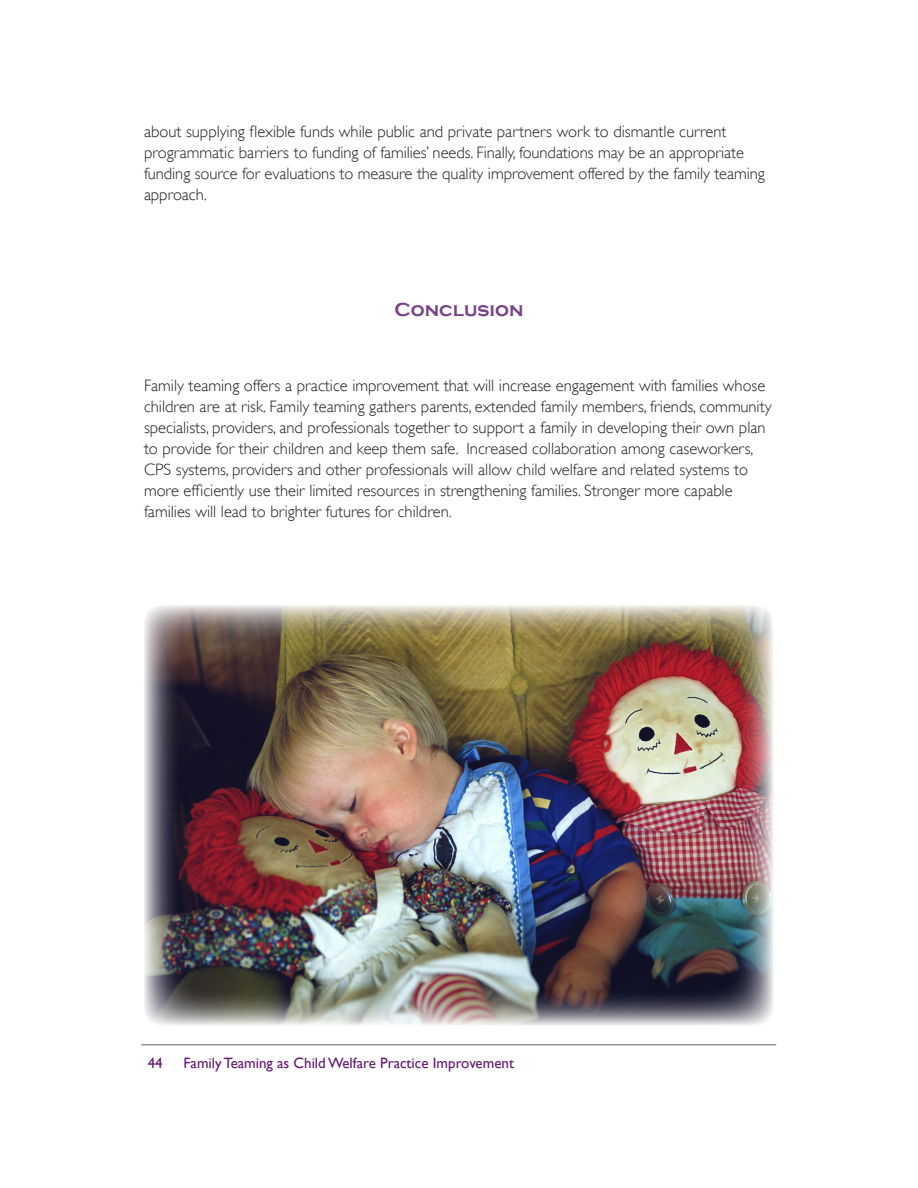
<style>
.page{position:relative;width:918px;height:1188px;background:#fff}
.page>*{position:absolute;margin:0;border:0;box-sizing:border-box;transform-origin:0 0}
.t1{font:700 19.5px "Copperplate Gothic";color:#784286}
.t2{font:300 16.5px/21px "Gill Sans";color:#231f20}
.t3{font:15px "Gill Sans";color:#641772}
</style>
<div class="page">
<hr style="left:141px;top:1044px;width:635px;height:2px;background:#939598">
<img style="left:144px;top:605px;width:630px;height:421px">
<p class="t2" style="left:144px;top:121px;width:622px">about supplying flexible funds while public and private partners work to dismantle current programmatic barriers to funding of families’ needs. Finally, foundations may be an appropriate funding source for evaluations to measure the quality improvement offered by the family teaming approach.</p>
<p class="t1" style="left:394px;top:299px;width:131px">Conclusion</p>
<p class="t2" style="left:144px;top:375px;width:629px">Family teaming offers a practice improvement that will increase engagement with families whose children are at risk. Family teaming gathers parents, extended family members, friends, community specialists, providers, and professionals together to support a family in developing their own plan to provide for their children and keep them safe. Increased collaboration among caseworkers, CPS systems, providers and other professionals will allow child welfare and related systems to more efficiently use their limited resources in strengthening families. Stronger more capable families will lead to brighter futures for children.</p>
<p class="t3" style="left:148px;top:1054px;width:16px">44</p>
<p class="t3" style="left:184px;top:1054px;width:332px">Family Teaming as Child Welfare Practice Improvement</p>
</div>
